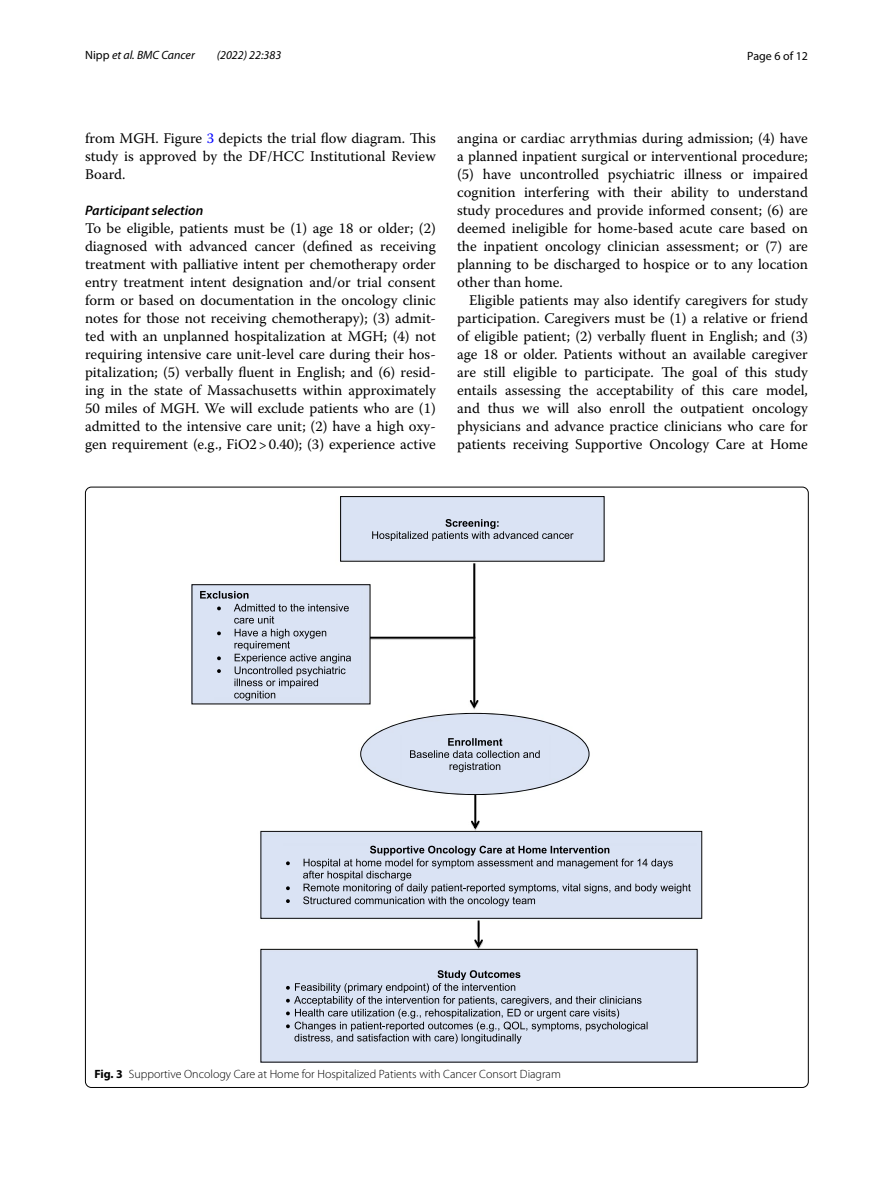
<style>
.page{position:relative;width:893px;height:1187px;background:#fff}
.page>*{position:absolute;margin:0;border:0;box-sizing:border-box;transform-origin:0 0}
.t1{font:14.7px/18px "Warnock Pro";color:#000;text-align:justify}
.t2{font:italic 600 13.8px "Myriad Pro";color:#000}
.t3{font:300 12px "Myriad Pro";color:#000}
.t4{font:italic 12px "Myriad Pro";color:#000}
.t5{font:12px "Myriad Pro";color:#000}
.s1{font-style:normal}
.s2{color:#00f}
.s3{font-weight:700}
</style>
<div class="page">
<img style="left:192px;top:498px;width:507px;height:564px">
<div style="left:340px;top:496px;width:265px;height:65px;border:1px solid #000"></div>
<svg style="left:372px;top:519px;width:202px;height:22px;background:#bbc2d1"></svg>
<div style="left:191px;top:584px;width:179px;height:120px;border:1px solid #000"></div>
<svg style="left:200px;top:591px;width:502px;height:357px"></svg>
<div style="left:260px;top:948px;width:438px;height:114px;border:1px solid #000"></div>
<svg style="left:286px;top:970px;width:361px;height:73px;background:#bcc4d3"></svg>
<p class="t4" style="left:85px;top:48px;width:111px"><span class="s1">Nipp</span> et al. BMC Cancer</p>
<p class="t4" style="left:217px;top:48px;width:66px">(2022) 22:383</p>
<p class="t5" style="left:747px;top:48px;width:62px">Page 6 of 12</p>
<p class="t1" style="left:85px;top:128px;width:352px">from MGH. Figure <span class="s2">3</span> depicts the trial flow diagram. This study is approved by the DF/HCC Institutional Review Board.</p>
<p class="t2" style="left:85px;top:201px;width:120px">Participant selection</p>
<p class="t1" style="left:85px;top:218px;width:352px">To be eligible, patients must be (1) age 18 or older; (2) diagnosed with advanced cancer (defined as receiving treatment with palliative intent per chemotherapy order entry treatment intent designation and/or trial consent form or based on documentation in the oncology clinic notes for those not receiving chemotherapy); (3) admit&shy;ted with an unplanned hospitalization at MGH; (4) not requiring intensive care unit-level care during their hos&shy;pitalization; (5) verbally fluent in English; and (6) resid&shy;ing in the state of Massachusetts within approximately 50 miles of MGH. We will exclude patients who are (1) admitted to the intensive care unit; (2) have a high oxy&shy;gen requirement (e.g., FiO2&gt;0.40); (3) experience active</p>
<p class="t1" style="left:457px;top:128px;width:352px">angina or cardiac arrythmias during admission; (4) have a planned inpatient surgical or interventional procedure; (5) have uncontrolled psychiatric illness or impaired cognition interfering with their ability to understand study procedures and provide informed consent; (6) are deemed ineligible for home-based acute care based on the inpatient oncology clinician assessment; or (7) are planning to be discharged to hospice or to any location other than home.</p>
<p class="t1" style="left:457px;top:290px;width:352px;text-indent:12px">Eligible patients may also identify caregivers for study participation. Caregivers must be (1) a relative or friend of eligible patient; (2) verbally fluent in English; and (3) age 18 or older. Patients without an available caregiver are still eligible to participate. The goal of this study entails assessing the acceptability of this care model, and thus we will also enroll the outpatient oncology physicians and advance practice clinicians who care for patients receiving Supportive Oncology Care at Home</p>
<p class="t3" style="left:94px;top:1067px;width:468px"><span class="s3">Fig. 3</span> Supportive Oncology Care at Home for Hospitalized Patients with Cancer Consort Diagram</p>
</div>
